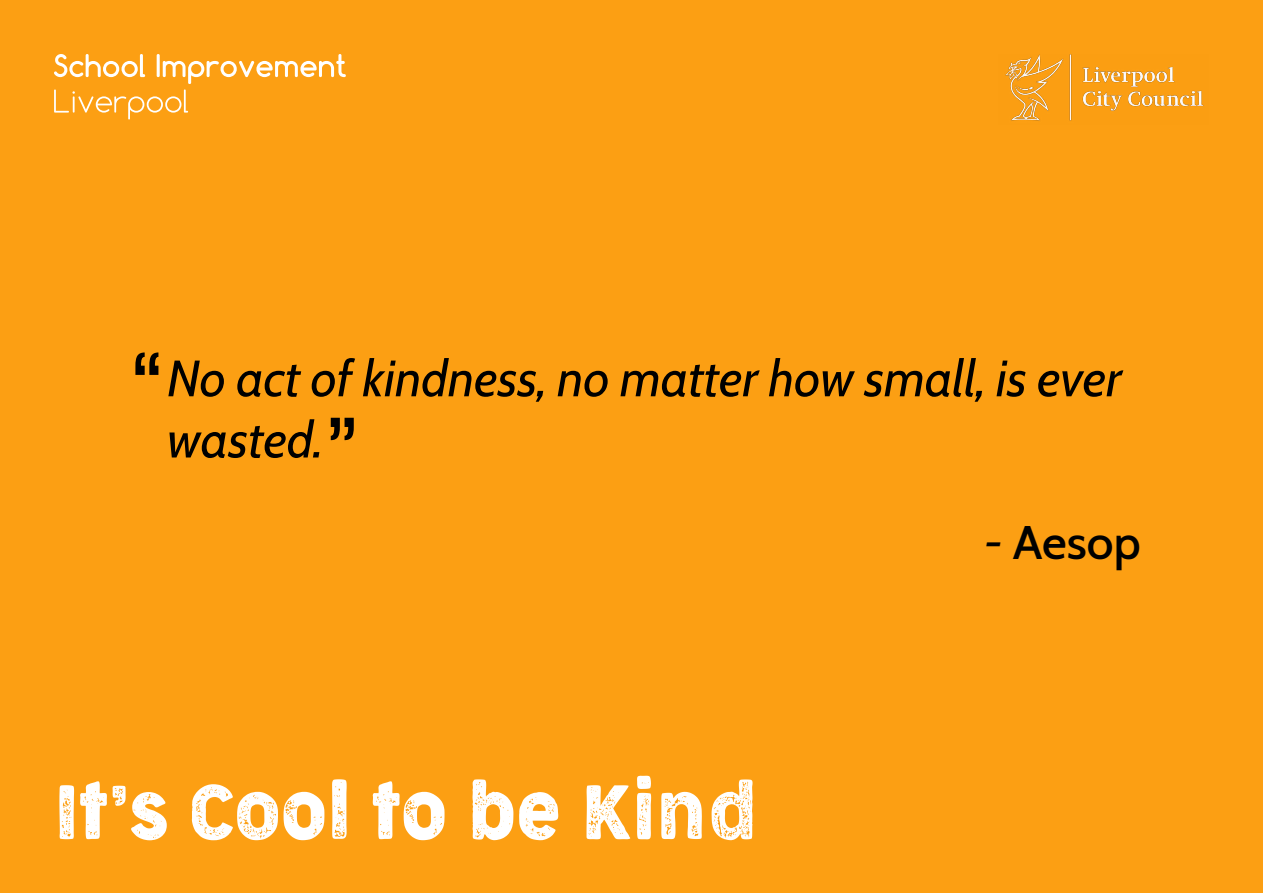
<style>
.page{position:relative;width:1263px;height:893px;background:#fc9f13}
.page>*{position:absolute;margin:0;border:0;box-sizing:border-box;transform-origin:0 0}
.t1{font:150px "AGAJDA";color:#000}
.t2{font:72px "Cocogoose Narrow Letterpress";color:#fff}
.t3{font:italic 51px/61.2px "Cabin";color:#000}
.t4{font:500 48px "Cabin";color:#000}
.s1{font-weight:400;font-style:italic}
</style>
<div class="page">
<svg style="left:54px;top:54px;width:292px;height:66px"></svg>
<img style="left:1005px;top:54px;width:199px;height:67px">
<h1 class="t1" style="left:122px;top:317px;width:46px">“</h1>
<p class="t3" style="left:167px;top:343px;width:956px">No act of kindness, no matter how small, is ever wasted.</p>
<h1 class="t1" style="left:367px;top:475px;width:46px;rotate:-180deg">“</h1>
<p class="t4" style="left:984px;top:504px;width:158px"><span class="s1">-</span> Aesop</p>
<h2 class="t2" style="left:54px;top:764px;width:703px">It’s Cool to be Kind</h2>
</div>
